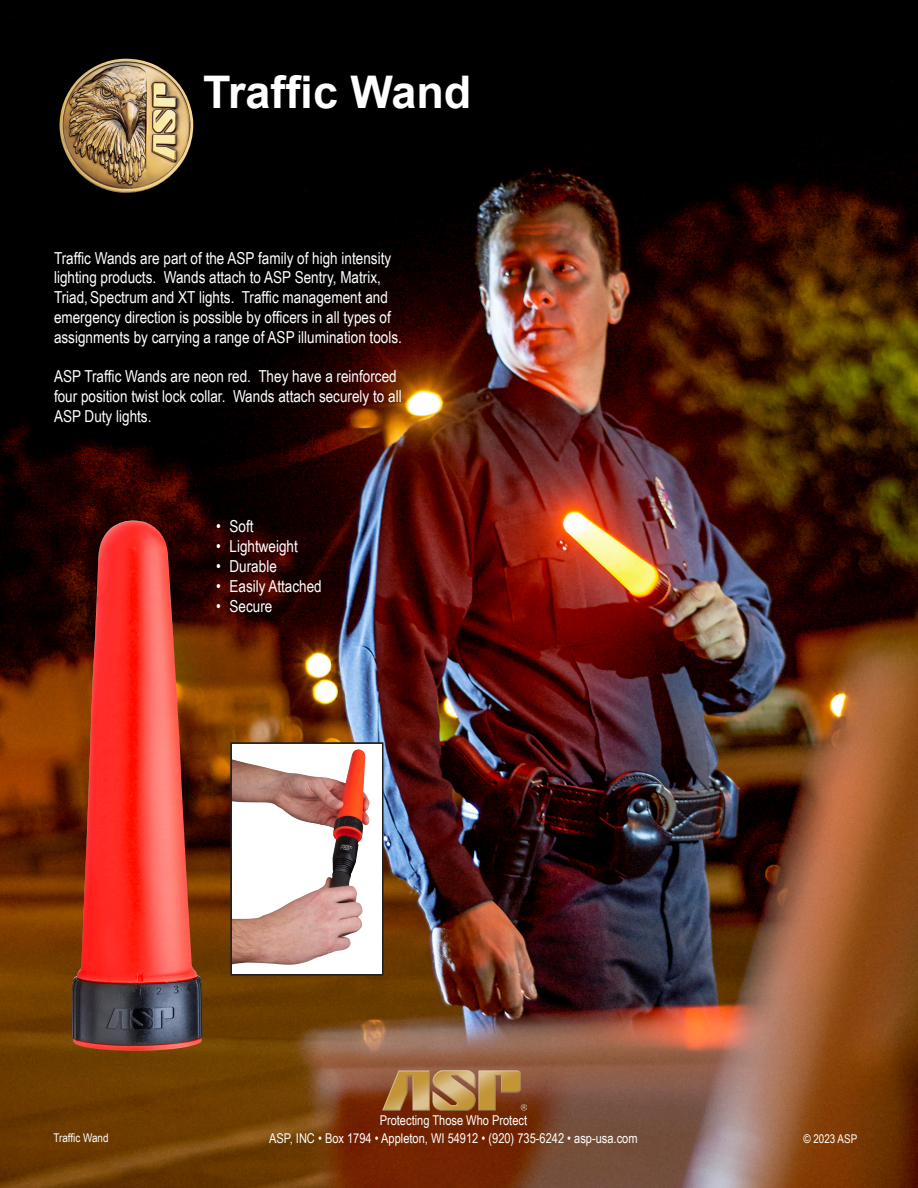
<style>
.page{position:relative;width:918px;height:1188px;background:#fff}
.page>*{position:absolute;margin:0;border:0;box-sizing:border-box;transform-origin:0 0}
.t1{font:700 45px "Arial";color:#fff}
.t2{font:16.5px/19.8px "Arial Narrow";color:#fff}
.t3{font:13.5px "Arial Narrow";color:#fff}
.t4{font:12px "Arial Narrow";color:#fff}
</style>
<div class="page">
<img style="left:0;top:0;width:918px;height:1188px">
<img style="left:381px;top:1070px;width:145px;height:40px">
<img style="left:59px;top:59px;width:135px;height:134px">
<img style="left:72px;top:521px;width:131px;height:530px">
<div style="left:231px;top:743px;width:151px;height:232px;background:#fff"></div>
<img style="left:233px;top:749px;width:130px;height:216px">
<div style="left:230px;top:742px;width:154px;height:234px;border:2px solid #231f20"></div>
<p class="t1" style="left:203px;top:63px;width:270px">Traffic Wand</p>
<p class="t2" style="left:54px;top:247px;width:350px">Traffic Wands are part of the ASP family of high intensity lighting products. Wands attach to ASP Sentry, Matrix, Triad,Spectrum and XT lights. Traffic management and emergency direction is possible by officers in all types of assignments by carrying a range of ASP illumination tools.</p>
<p class="t2" style="left:54px;top:366px;width:349px">ASP Traffic Wands are neon red. They have a reinforced four position twist lock collar. Wands attach securely to all<br>ASP Duty lights.</p>
<p class="t2" style="left:216px;top:516px;width:39px">• Soft</p>
<p class="t2" style="left:216px;top:536px;width:83px">• Lightweight</p>
<p class="t2" style="left:216px;top:556px;width:62px">• Durable</p>
<p class="t2" style="left:216px;top:576px;width:107px">• Easily Attached</p>
<p class="t2" style="left:216px;top:595px;width:58px">• Secure</p>
<p class="t3" style="left:380px;top:1110px;width:149px">Protecting Those Who Protect</p>
<p class="t3" style="left:269px;top:1129px;width:370px">ASP, INC • Box 1794 • Appleton, WI 54912 • (920) 735-6242 • asp-usa.com</p>
<p class="t4" style="left:54px;top:1129px;width:57px">Traffic Wand</p>
<p class="t4" style="left:804px;top:1130px;width:55px">© 2023 ASP</p>
</div>
